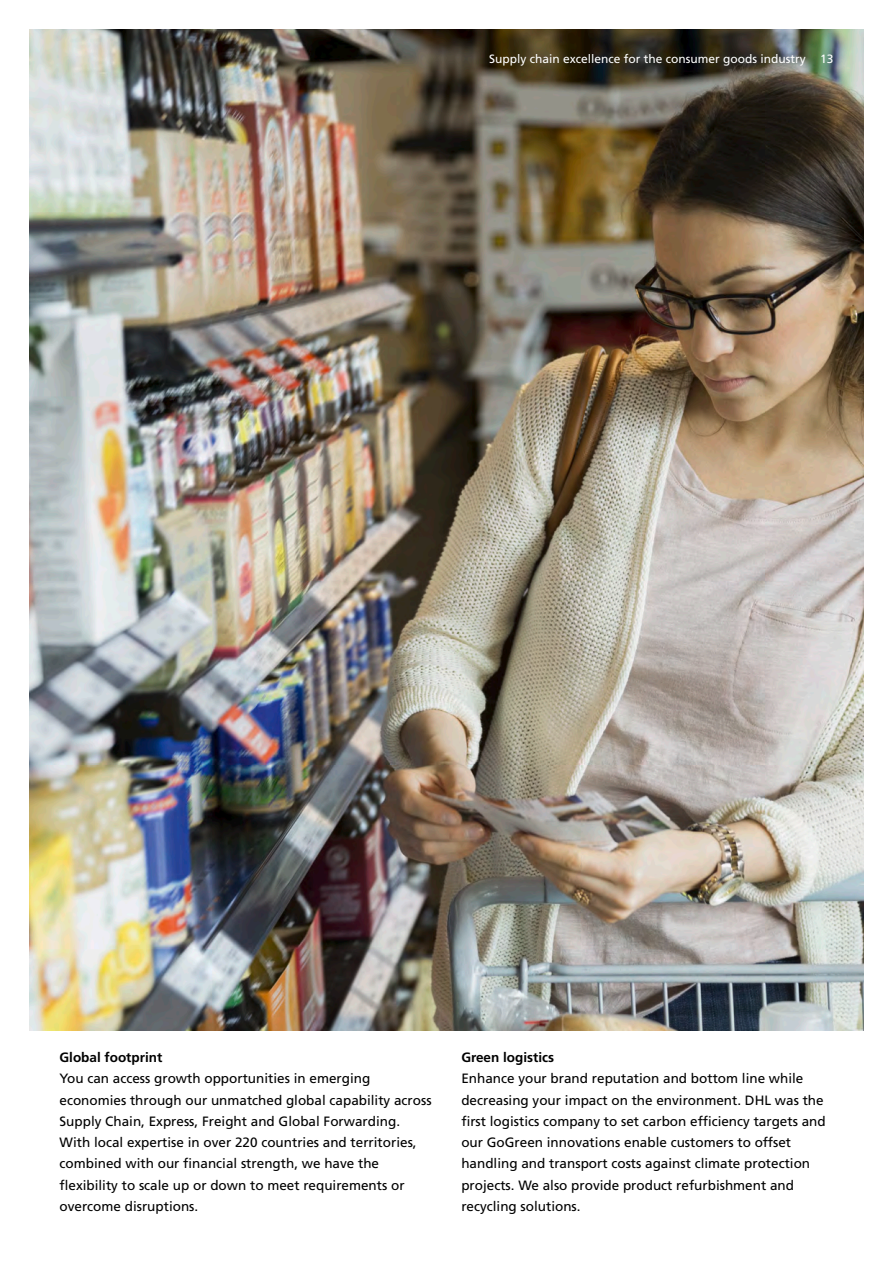
<style>
.page{position:relative;width:893px;height:1263px;background:#fff}
.page>*{position:absolute;margin:0;border:0;box-sizing:border-box;transform-origin:0 0}
.t1{font:13.5px/21.3px "Frutiger LT Std";color:#000}
.t2{font:700 13.5px "Frutiger LT Std";color:#000}
.t3{font:12px "Frutiger LT Std";color:#fff}
</style>
<div class="page">
<img style="left:30px;top:30px;width:833px;height:1000px">
<p class="t3" style="left:489px;top:51px;width:346px">Supply chain excellence for the consumer goods industry 13</p>
<p class="t2" style="left:60px;top:1049px;width:104px">Global footprint</p>
<p class="t1" style="left:60px;top:1068px;width:374px">You can access growth opportunities in emerging economies through our unmatched global capability across Supply Chain, Express, Freight and Global Forwarding.<br>With local expertise in over 220 countries and territories, combined with our financial strength, we have the flexibility to scale up or down to meet requirements or overcome disruptions.</p>
<p class="t2" style="left:461px;top:1049px;width:94px">Green logistics</p>
<p class="t1" style="left:461px;top:1068px;width:366px">Enhance your brand reputation and bottom line while decreasing your impact on the environment. DHL was the first logistics company to set carbon efficiency targets and our GoGreen innovations enable customers to offset handling and transport costs against climate protection projects. We also provide product refurbishment and recycling solutions.</p>
</div>
